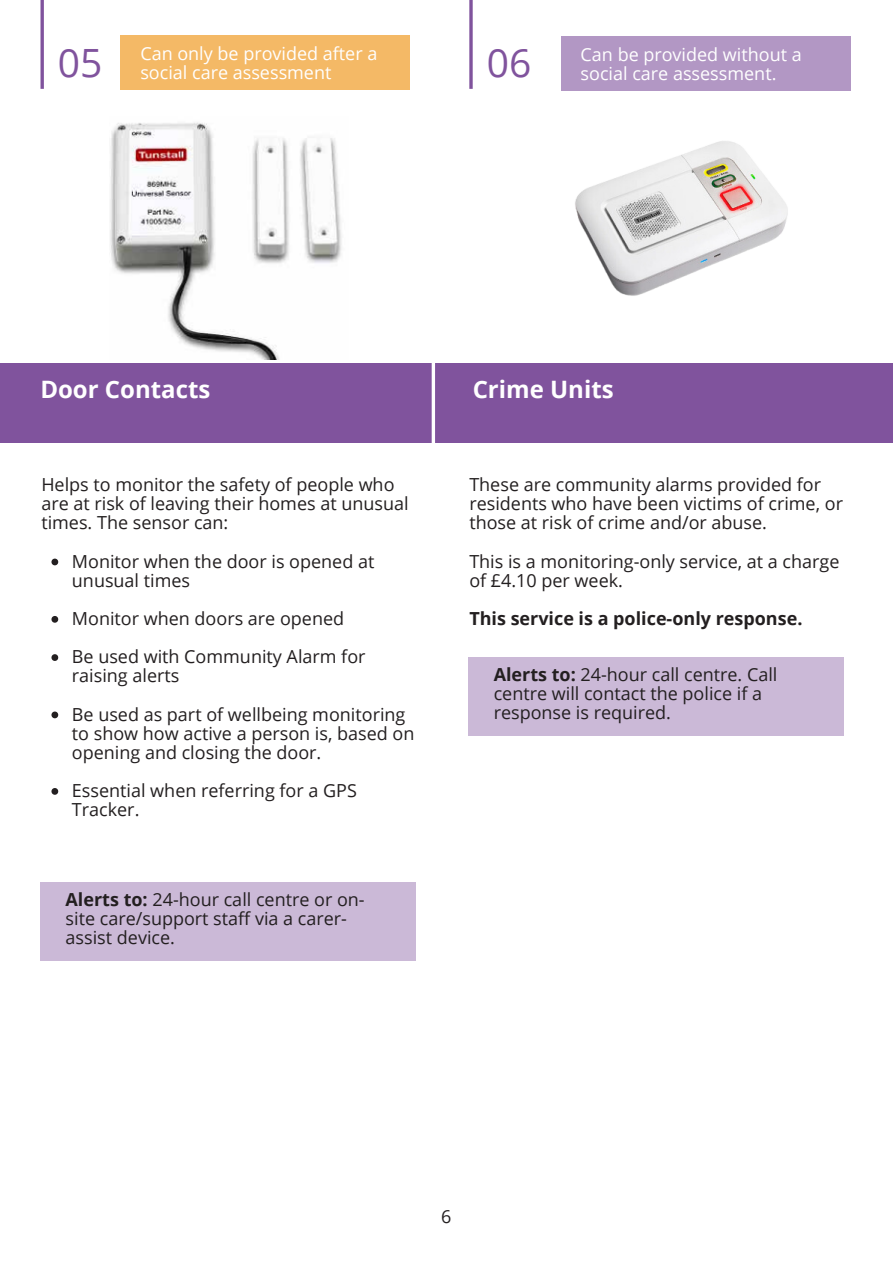
<style>
.page{position:relative;width:893px;height:1264px;background:#fff}
.page>*{position:absolute;margin:0;border:0;box-sizing:border-box;transform-origin:0 0}
.t1{font:39px "Open Sans";color:#80539d}
.t2{font:700 24px "Open Sans";color:#fff}
.t3{font:18px/19px "Open Sans";color:#231f20}
.t4{font:18px/19px "Open Sans";color:#fff}
.t5{font:700 18px "Open Sans";color:#231f20}
.s1{font-weight:700}
</style>
<div class="page">
<div style="left:0;top:363px;width:892px;height:80px;background:#80539d"></div>
<svg style="left:40px;top:0;width:4px;height:89px"></svg>
<hr style="left:469px;top:0;width:3px;height:89px;background:#80539d">
<svg style="left:431px;top:363px;width:4px;height:80px"></svg>
<div style="left:468px;top:657px;width:375px;height:78px;background:#cbb9d7"></div>
<div style="left:561px;top:36px;width:289px;height:55px;background:#b297c4"></div>
<div style="left:121px;top:35px;width:289px;height:54px;background:#f4b966"></div>
<img style="left:110px;top:122px;width:232px;height:237px">
<svg style="left:51px;top:558px;width:7px;height:7px"></svg>
<svg style="left:51px;top:616px;width:7px;height:6px"></svg>
<svg style="left:51px;top:654px;width:7px;height:7px"></svg>
<svg style="left:51px;top:711px;width:7px;height:7px"></svg>
<svg style="left:51px;top:788px;width:7px;height:6px"></svg>
<div style="left:40px;top:882px;width:375px;height:78px;background:#cbb9d7"></div>
<img style="left:575px;top:141px;width:213px;height:155px">
<p class="t4" style="left:140px;top:43px;width:238px">Can only be provided after a social care assessment</p>
<p class="t1" style="left:58px;top:35px;width:46px">05</p>
<p class="t1" style="left:486px;top:35px;width:46px">06</p>
<p class="t4" style="left:580px;top:45px;width:223px">Can be provided without a social care assessment.</p>
<p class="t2" style="left:40px;top:372px;width:171px">Door Contacts</p>
<p class="t2" style="left:472px;top:372px;width:142px">Crime Units</p>
<p class="t3" style="left:41px;top:474px;width:369px">Helps to monitor the safety of people who are at risk of leaving their homes at unusual times. The sensor can:</p>
<p class="t3" style="left:469px;top:474px;width:375px">These are community alarms provided for residents who have been victims of crime, or those at risk of crime and/or abuse.</p>
<p class="t3" style="left:469px;top:551px;width:371px">This is a monitoring-only service, at a charge of £4.10 per week.</p>
<p class="t5" style="left:469px;top:605px;width:334px">This service is a police-only response.</p>
<p class="t3" style="left:72px;top:551px;width:304px">Monitor when the door is opened at unusual times</p>
<p class="t3" style="left:72px;top:608px;width:274px">Monitor when doors are opened</p>
<p class="t3" style="left:72px;top:646px;width:295px">Be used with Community Alarm for raising alerts</p>
<p class="t3" style="left:72px;top:704px;width:344px">Be used as part of wellbeing monitoring to show how active a person is, based on opening and closing the door.</p>
<p class="t3" style="left:72px;top:780px;width:286px">Essential when referring for a GPS<br>Tracker.</p>
<p class="t3" style="left:493px;top:664px;width:285px"><span class="s1">Alerts to:</span> 24-hour call centre. Call centre will contact the police if a response is required.</p>
<p class="t3" style="left:66px;top:889px;width:300px"><span class="s1">Alerts to:</span> 24-hour call centre or on&shy;site care/support staff via a carer&shy;assist device.</p>
<p class="t3" style="left:441px;top:1205px;width:12px">6</p>
</div>
